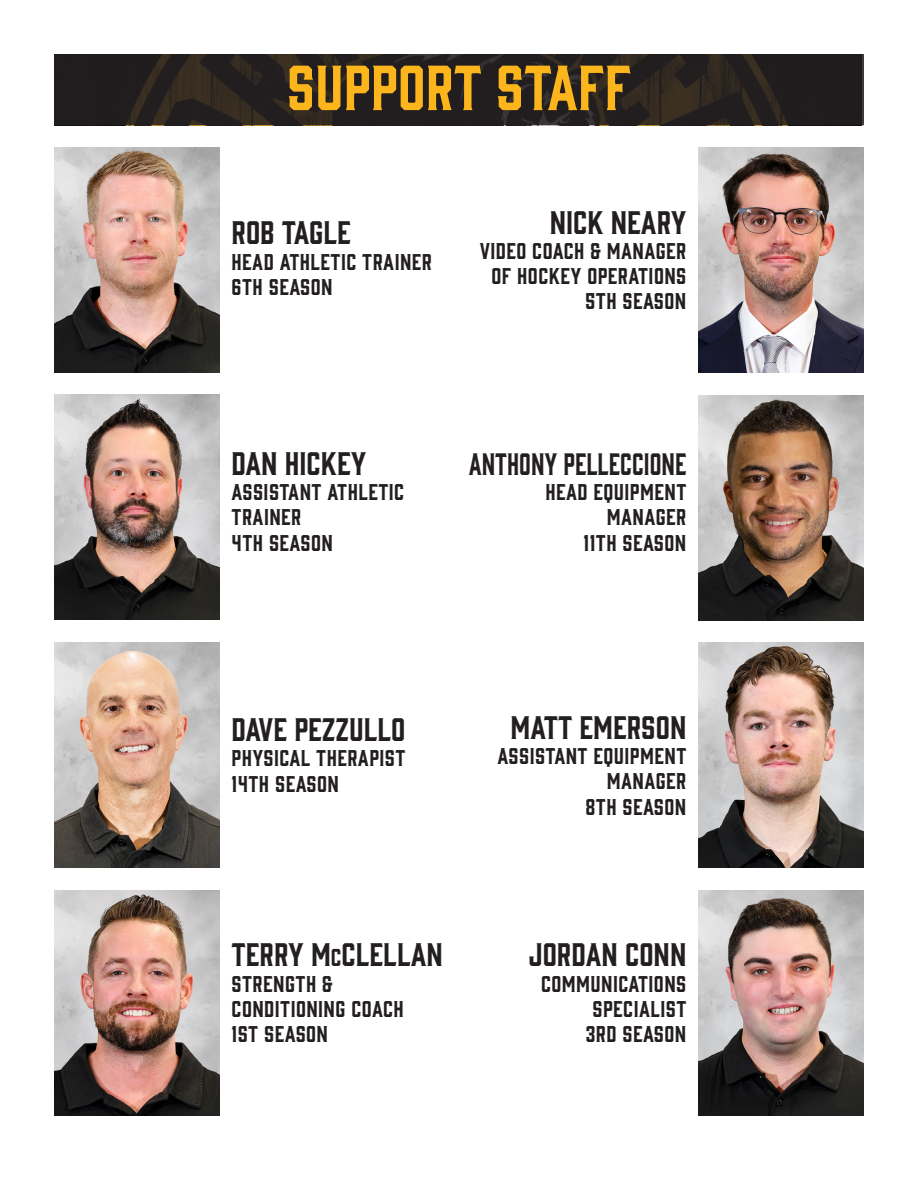
<style>
.page{position:relative;width:918px;height:1188px;background:#fff}
.page>*{position:absolute;margin:0;border:0;box-sizing:border-box;transform-origin:0 0}
.t1{font:58.5px "Gin";color:#fcb61c}
.t2{font:30px "Gin";color:#231f20}
.t3{font:28.5px "Gin";color:#231f20;scale:.87 1}
.t4{font:21px/25.2px "Gin";letter-spacing:.02em;color:#231f20;text-align:right}
.s1{font-size:22.5px}
</style>
<div class="page">
<svg style="left:57px;top:57px;width:804px;height:65px;background:#26211f"></svg>
<div style="left:54px;top:54px;width:810px;height:71px;border:2px solid #231f20"></div>
<img style="left:54px;top:148px;width:166px;height:225px">
<img style="left:54px;top:395px;width:166px;height:225px">
<img style="left:54px;top:643px;width:166px;height:225px">
<img style="left:698px;top:396px;width:166px;height:225px">
<img style="left:698px;top:643px;width:166px;height:225px">
<img style="left:698px;top:148px;width:166px;height:225px">
<img style="left:54px;top:891px;width:166px;height:225px">
<img style="left:698px;top:891px;width:166px;height:225px">
<p class="t1" style="left:287px;top:47px;width:346px">SUPPORT STAFF</p>
<p class="t2" style="left:232px;top:212px;width:121px">ROB TAGLE</p>
<p class="t4" style="left:232px;top:247px;width:202px">HEAD ATHLETIC TRAINER</p>
<p class="t4" style="left:232px;top:273px;width:103px">6TH SEASON</p>
<p class="t2" style="left:550px;top:201px;width:138px">NICK NEARY</p>
<p class="t4" style="left:480px;top:237px;width:208px;text-align:center">VIDEO COACH &amp; MANAGER<br>OF HOCKEY OPERATIONS</p>
<p class="t4" style="left:585px;top:287px;width:103px">5TH SEASON</p>
<p class="t2" style="left:232px;top:443px;width:136px">DAN HICKEY</p>
<p class="t4" style="left:232px;top:478px;width:174px;text-align:left">ASSISTANT ATHLETIC<br>TRAINER</p>
<p class="t4" style="left:232px;top:528px;width:103px">4TH SEASON</p>
<p class="t3" style="left:469px;top:444px;width:252px">ANTHONY PELLECCIONE</p>
<p class="t4" style="left:545px;top:478px;width:142px">HEAD EQUIPMENT<br>MANAGER</p>
<p class="t4" style="left:584px;top:528px;width:104px">11TH SEASON</p>
<p class="t2" style="left:232px;top:709px;width:175px">DAVE PEZZULLO</p>
<p class="t4" style="left:232px;top:744px;width:175px">PHYSICAL THERAPIST</p>
<p class="t4" style="left:232px;top:769px;width:109px">14TH SEASON</p>
<p class="t2" style="left:232px;top:934px;width:213px">TERRY M<span class="s1">C</span>CLELLAN</p>
<p class="t4" style="left:232px;top:969px;width:174px;text-align:left">STRENGTH &amp;<br>CONDITIONING COACH</p>
<p class="t4" style="left:232px;top:1020px;width:98px">1ST SEASON</p>
<p class="t2" style="left:511px;top:707px;width:177px">MATT EMERSON</p>
<p class="t4" style="left:498px;top:742px;width:190px">ASSISTANT EQUIPMENT<br>MANAGER</p>
<p class="t4" style="left:585px;top:792px;width:102px">8TH SEASON</p>
<p class="t2" style="left:529px;top:934px;width:159px">JORDAN CONN</p>
<p class="t4" style="left:541px;top:969px;width:147px">COMMUNICATIONS<br>SPECIALIST</p>
<p class="t4" style="left:586px;top:1020px;width:102px">3RD SEASON</p>
</div>
